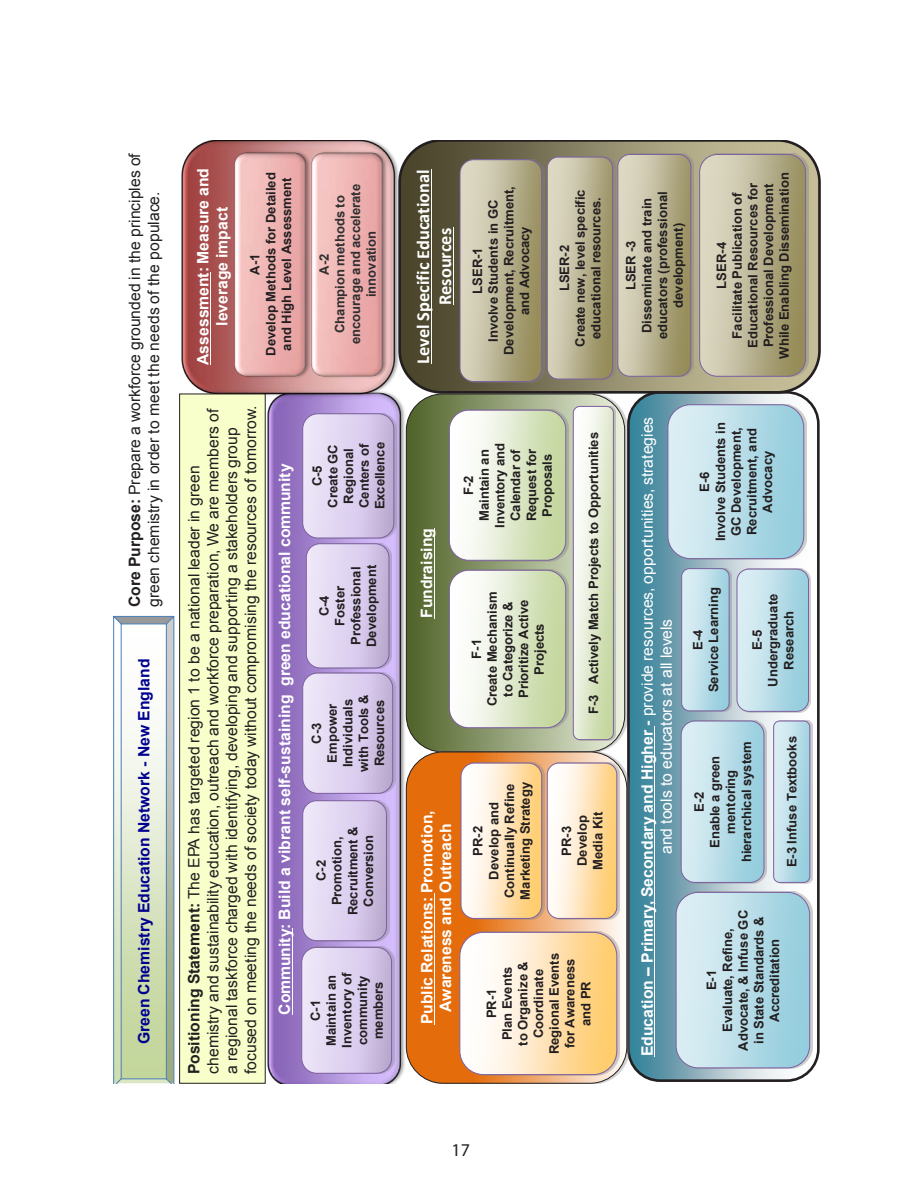
<style>
.page{position:relative;width:918px;height:1188px;background:#fff}
.page>*{position:absolute;margin:0;border:0;box-sizing:border-box;transform-origin:0 0}
.t1{font:700 18.45px/22px "Calibri";color:#fff;text-align:center}
.t2{font:18px "Myriad Pro";color:#231f20}
.t3{font:15.75px/18.9px "Arial";letter-spacing:.005em;color:#231f20}
.t4{font:700 15.75px/18.9px "Arial";color:#fff;text-align:center}
.t5{font:15.75px/18.9px "Arial";letter-spacing:.005em;color:#fff;text-align:center}
.t6{font:700 15.75px "Arial";color:#000090}
.t7{font:700 13.05px/15.8px "Arial";color:#231f20;text-align:center}
.t8{font:700 13.05px/15.8px "Arial";color:#312f30;text-align:center}
.s1{font-weight:700}
</style>
<div class="page">
<img style="left:267px;top:398px;width:139px;height:685px">
<hr style="left:292px;top:929px;width:1px;height:86px;background:#fff">
<img style="left:181px;top:140px;width:217px;height:258px">
<hr style="left:210px;top:272px;width:1px;height:93px;background:#fff">
<svg style="left:406px;top:394px;width:219px;height:357px;background:#849169"></svg>
<hr style="left:434px;top:528px;width:1px;height:90px;background:#fff">
<svg style="left:114px;top:615px;width:61px;height:468px"></svg>
<svg style="left:631px;top:395px;width:185px;height:683px;background:#74a4b4"></svg>
<div style="left:627px;top:391px;width:193px;height:691px;border:3px solid #231f20;border-radius:32px"></div>
<hr style="left:655px;top:726px;width:1px;height:330px;background:#fff">
<svg style="left:406px;top:752px;width:221px;height:331px;background:#e4863a"></svg>
<div style="left:406px;top:751px;width:221px;height:332px;border:1px solid #231f20;border-radius:37px"></div>
<hr style="left:434px;top:893px;width:1px;height:131px;background:#fff">
<img style="left:303px;top:947px;width:91px;height:127px">
<svg style="left:302px;top:947px;width:90px;height:126px;background:#daceec"></svg>
<div style="left:301px;top:947px;width:91px;height:127px;border:1px solid #7d60a0;border-radius:15px"></div>
<img style="left:304px;top:800px;width:85px;height:142px">
<svg style="left:303px;top:801px;width:84px;height:140px;background:#daceec"></svg>
<div style="left:302px;top:800px;width:85px;height:141px;border:1px solid #7d60a0;border-radius:14px"></div>
<img style="left:304px;top:672px;width:91px;height:122px">
<svg style="left:303px;top:544px;width:90px;height:249px;background:#d7cae9"></svg>
<div style="left:306px;top:543px;width:83px;height:125px;border:1px solid #7d60a0;border-radius:14px"></div>
<img style="left:304px;top:413px;width:93px;height:126px">
<svg style="left:303px;top:414px;width:91px;height:124px;background:#daceec"></svg>
<div style="left:302px;top:413px;width:92px;height:126px;border:1px solid #7d60a0;border-radius:15px"></div>
<img style="left:232px;top:148px;width:77px;height:232px">
<img style="left:309px;top:148px;width:81px;height:232px">
<svg style="left:460px;top:932px;width:157px;height:143px"></svg>
<div style="left:459px;top:932px;width:158px;height:143px;border:1px solid #7d60a0;border-radius:24px"></div>
<img style="left:548px;top:763px;width:71px;height:156px">
<svg style="left:461px;top:763px;width:156px;height:155px"></svg>
<div style="left:547px;top:763px;width:70px;height:156px;border:1px solid #7d60a0;border-radius:12px"></div>
<img style="left:451px;top:570px;width:117px;height:159px">
<svg style="left:449px;top:570px;width:117px;height:158px"></svg>
<div style="left:449px;top:570px;width:117px;height:158px;border:1px solid #7d60a0;border-radius:19px"></div>
<svg style="left:449px;top:410px;width:117px;height:150px"></svg>
<div style="left:449px;top:410px;width:117px;height:151px;border:1px solid #7d60a0;border-radius:19px"></div>
<img style="left:575px;top:406px;width:41px;height:335px">
<svg style="left:573px;top:406px;width:40px;height:334px"></svg>
<div style="left:573px;top:406px;width:41px;height:334px;border:1px solid #7d60a0;border-radius:7px"></div>
<svg style="left:676px;top:892px;width:134px;height:176px;background:#badde8"></svg>
<div style="left:676px;top:892px;width:134px;height:176px;border:1px solid #7d60a0;border-radius:22px"></div>
<img style="left:775px;top:721px;width:37px;height:162px">
<svg style="left:774px;top:721px;width:36px;height:161px;background:#bbdee9"></svg>
<div style="left:773px;top:721px;width:37px;height:162px;border:1px solid #7d60a0;border-radius:6px"></div>
<img style="left:683px;top:721px;width:84px;height:162px">
<svg style="left:681px;top:721px;width:83px;height:161px;background:#badde8"></svg>
<div style="left:681px;top:721px;width:83px;height:162px;border:1px solid #7d60a0;border-radius:14px"></div>
<svg style="left:668px;top:405px;width:136px;height:154px;background:#b9dde8"></svg>
<div style="left:667px;top:404px;width:137px;height:155px;border:1px solid #7d60a0;border-radius:23px"></div>
<img style="left:683px;top:568px;width:49px;height:144px">
<svg style="left:682px;top:569px;width:47px;height:142px;background:#badee8"></svg>
<div style="left:681px;top:568px;width:49px;height:143px;border:1px solid #7d60a0;border-radius:8px"></div>
<img style="left:738px;top:569px;width:73px;height:143px">
<svg style="left:737px;top:569px;width:72px;height:142px;background:#badee8"></svg>
<div style="left:736px;top:569px;width:73px;height:143px;border:1px solid #7d60a0;border-radius:12px"></div>
<svg style="left:398px;top:140px;width:423px;height:254px;background:#757058"></svg>
<hr style="left:431px;top:169px;width:1px;height:195px;background:#fff">
<hr style="left:453px;top:228px;width:1px;height:77px;background:#fff">
<img style="left:691px;top:154px;width:2px;height:223px">
<svg style="left:460px;top:154px;width:231px;height:228px;background:#b6b092"></svg>
<div style="left:617px;top:154px;width:74px;height:223px;border:1px solid #7d60a0;border-radius:12px"></div>
<svg style="left:700px;top:154px;width:106px;height:222px;background:#bbb594"></svg>
<div style="left:699px;top:154px;width:107px;height:223px;border:1px solid #7d60a0;border-radius:18px"></div>
<div style="left:180px;top:394px;width:85px;height:689px;background:#f9ffca"></div>
<div style="left:179px;top:393px;width:87px;height:690px;border:1px solid #231f20"></div>
<p class="t3" style="left:125px;top:607px;width:456px;rotate:-90deg"><span class="s1">Core Purpose:</span> Prepare a workforce grounded in the principles of green chemistry in order to meet the needs of the populace.</p>
<p class="t6" style="left:134px;top:1044px;width:387px;rotate:-90deg">Green Chemistry Education Network - New England</p>
<p class="t4" style="left:194px;top:365px;width:198px;rotate:-90deg">Assessment: Measure and leverage impact</p>
<p class="t7" style="left:248px;top:356px;width:185px;rotate:-90deg">A-1<br>Develop Methods for Detailed and High Level Assessment</p>
<p class="t8" style="left:317px;top:344px;width:161px;rotate:-90deg">A-2<br>Champion methods to encourage and accelerate innovation</p>
<p class="t3" style="left:185px;top:1074px;width:670px;rotate:-90deg"><span class="s1">Positioning Statement:</span> The EPA has targeted region 1 to be a national leader in green chemistry and sustainability education, outreach and workforce preparation, We are members of a regional taskforce charged with identifying, developing and supporting a stakeholders group focused on meeting the needs of society today without compromising the resources of tomorrow.</p>
<p class="t4" style="left:276px;top:1015px;width:553px;rotate:-90deg">Community: Build a vibrant self-sustaining green educational community</p>
<p class="t7" style="left:310px;top:509px;width:69px;rotate:-90deg">C-5<br>Create GC<br>Regional<br>Centers of<br>Excellence</p>
<p class="t7" style="left:317px;top:647px;width:83px;rotate:-90deg">C-4<br>Foster<br>Professional<br>Development</p>
<p class="t7" style="left:309px;top:772px;width:79px;rotate:-90deg">C-3<br>Empower<br>Individuals with Tools &amp;<br>Resources</p>
<p class="t7" style="left:314px;top:915px;width:91px;rotate:-90deg">C-2<br>Promotion,<br>Recruitment &amp;<br>Conversion</p>
<p class="t7" style="left:308px;top:1048px;width:76px;rotate:-90deg">C-1<br>Maintain an<br>Inventory of community members</p>
<p class="t1" style="left:411px;top:364px;width:196px;rotate:-90deg">Level Specific Educational<br>Resources</p>
<p class="t7" style="left:470px;top:355px;width:170px;rotate:-90deg">LSER-1<br>Involve Students in GC<br>Development, Recruitment, and Advocacy</p>
<p class="t7" style="left:557px;top:347px;width:159px;rotate:-90deg">LSER-2<br>Create new, level specific educational resources.</p>
<p class="t7" style="left:624px;top:339px;width:149px;rotate:-90deg">LSER -3<br>Disseminate and train educators (professional development)</p>
<p class="t7" style="left:714px;top:359px;width:188px;rotate:-90deg">LSER-4<br>Facilitate Publication of<br>Educational Resources for<br>Professional Development<br>While Enabling Dissemination</p>
<p class="t4" style="left:418px;top:618px;width:92px;rotate:-90deg">Fundraising</p>
<p class="t7" style="left:461px;top:528px;width:87px;rotate:-90deg">F-2<br>Maintain an<br>Inventory and<br>Calendar of<br>Request for<br>Proposals</p>
<p class="t7" style="left:586px;top:714px;width:283px;rotate:-90deg">F-3 Actively Match Projects to Opportunities</p>
<p class="t7" style="left:469px;top:706px;width:116px;rotate:-90deg">F-1<br>Create Mechanism to Categorize &amp;<br>Prioritize Active<br>Projects</p>
<p class="t4" style="left:418px;top:1024px;width:215px;rotate:-90deg">Public Relations: Promotion,<br>Awareness and Outreach</p>
<p class="t7" style="left:471px;top:900px;width:119px;rotate:-90deg">PR-2<br>Develop and<br>Continually Refine<br>Marketing Strategy</p>
<p class="t7" style="left:559px;top:870px;width:59px;rotate:-90deg">PR-3<br>Develop<br>Media Kit</p>
<p class="t7" style="left:484px;top:1054px;width:103px;rotate:-90deg">PR-1<br>Plan Events<br>to Organize &amp;<br>Coordinate<br>Regional Events for Awareness and PR</p>
<p class="t5" style="left:638px;top:1056px;width:641px;rotate:-90deg"><span class="s1">Education – Primary, Secondary and Higher -</span> provide resources, opportunities, strategies and tools to educators at all levels</p>
<p class="t7" style="left:697px;top:541px;width:121px;rotate:-90deg">E-6<br>Involve Students in<br>GC Development,<br>Recruitment, and<br>Advocacy</p>
<p class="t7" style="left:690px;top:692px;width:106px;rotate:-90deg">E-4<br>Service Learning</p>
<p class="t7" style="left:750px;top:687px;width:94px;rotate:-90deg">E-5<br>Undergraduate<br>Research</p>
<p class="t7" style="left:692px;top:862px;width:123px;rotate:-90deg">E-2<br>Enable a green mentoring hierarchical system</p>
<p class="t7" style="left:785px;top:867px;width:133px;rotate:-90deg">E-3 Infuse Textbooks</p>
<p class="t7" style="left:704px;top:1051px;width:142px;rotate:-90deg">E-1<br>Evaluate, Refine,<br>Advocate, &amp; Infuse GC in State Standards &amp;<br>Accreditation</p>
<h2 class="t2" style="left:451px;top:1139px;width:20px">17</h2>
</div>
